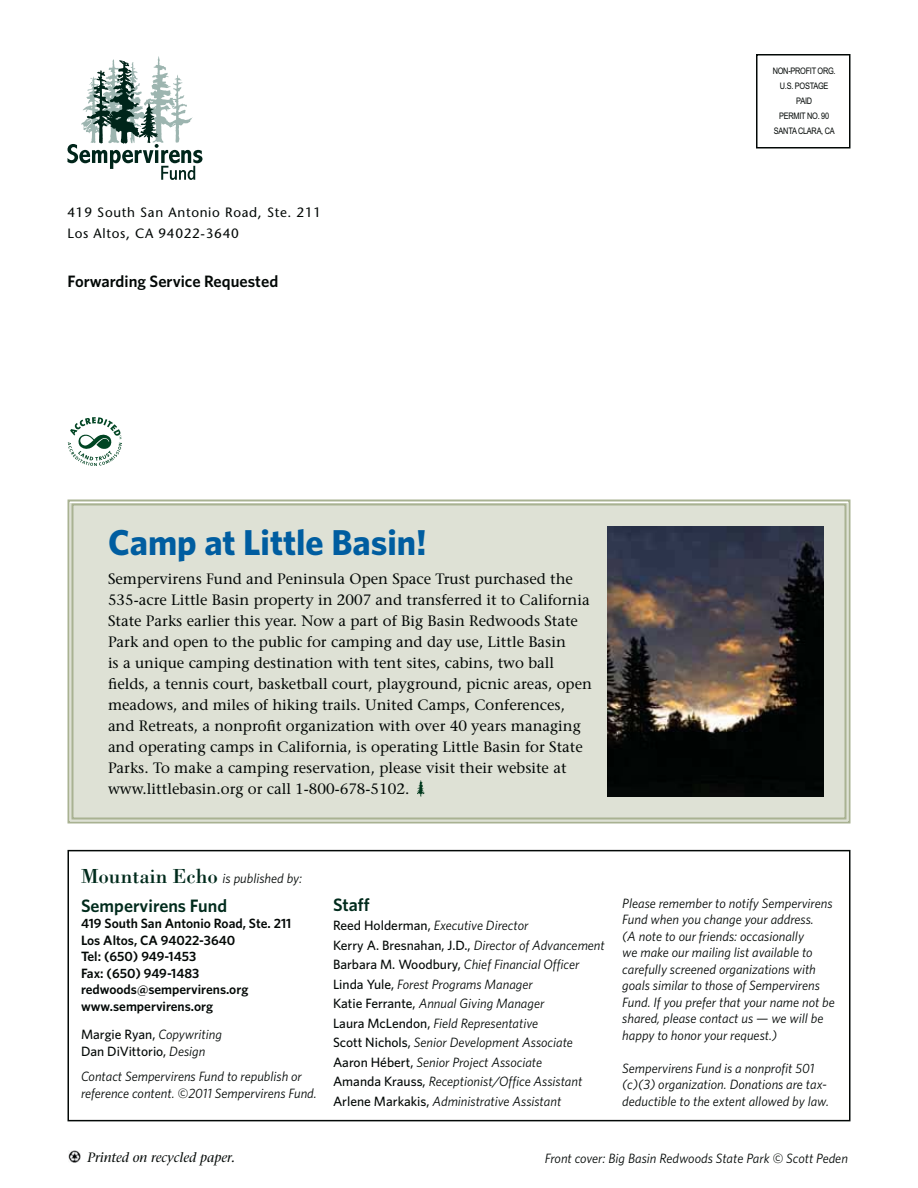
<style>
.page{position:relative;width:918px;height:1188px;background:#fff}
.page>*{position:absolute;margin:0;border:0;box-sizing:border-box;transform-origin:0 0}
.t1{font:700 36px "Whitney";color:#005da0}
.t2{font:600 18px "Whitney";color:#002b1c}
.t3{font:600 16.5px "Whitney";color:#030806}
.t4{font:15px/21px "Stone Serif";color:#030806}
.t5{font:italic 13.5px/16.5px "Whitney";color:#030806}
.t6{font:600 13.5px/16.5px "Whitney";color:#030806}
.t7{font:13.5px/21px "Stone Sans";letter-spacing:.05em;color:#030806}
.t8{font:500 13.5px/16.5px "Whitney";color:#030806}
.t9{font:italic 13.5px "Stone Serif";color:#030806}
.t10{font:9px/15px "Arial Narrow";letter-spacing:-.03em;color:#030806;text-align:center}
.s1{font-family:"Bodoni";font-style:normal;font-size:21px;color:#002b1c}
.s2{font-weight:400;font-style:italic}
.s3{font-weight:500;font-style:normal}
</style>
<div class="page">
<div style="left:68px;top:850px;width:783px;height:271px;border:2px solid #030806"></div>
<svg style="left:67px;top:499px;width:784px;height:325px;background:#dbded2"></svg>
<svg style="left:68px;top:417px;width:54px;height:49px"></svg>
<svg style="left:68px;top:1151px;width:13px;height:12px"></svg>
<svg style="left:68px;top:56px;width:134px;height:123px"></svg>
<div style="left:756px;top:54px;width:95px;height:94px;border:2px solid #030806"></div>
<img style="left:608px;top:527px;width:216px;height:270px">
<svg style="left:417px;top:780px;width:6px;height:16px"></svg>
<p class="t7" style="left:68px;top:203px;width:255px">419 South San Antonio Road, Ste. 211<br>Los Altos, CA 94022-3640</p>
<p class="t3" style="left:68px;top:275px;width:212px">Forwarding Service Requested</p>
<p class="t10" style="left:773px;top:63px;width:64px">NON-PROFIT ORG.<br>U.S. POSTAGE<br>PAID<br>PERMIT NO. 90<br>SANTA CLARA, CA</p>
<h1 class="t1" style="left:108px;top:529px;width:320px">Camp at Little Basin!</h1>
<p class="t4" style="left:108px;top:570px;width:485px">Sempervirens Fund and Peninsula Open Space Trust purchased the 535-acre Little Basin property in 2007 and transferred it to California State Parks earlier this year. Now a part of Big Basin Redwoods State Park and open to the public for camping and day use, Little Basin<br>is a unique camping destination with tent sites, cabins, two ball fields, a tennis court, basketball court, playground, picnic areas, open meadows, and miles of hiking trails. United Camps, Conferences, and Retreats, a nonprofit organization with over 40 years managing and operating camps in California, is operating Little Basin for State Parks. To make a camping reservation, please visit their website at www.littlebasin.org or call 1-800-678-5102.</p>
<p class="t5" style="left:81px;top:871px;width:223px"><span class="s1">Mountain Echo</span> is published by:</p>
<h2 class="t2" style="left:81px;top:899px;width:148px">Sempervirens Fund</h2>
<p class="t6" style="left:81px;top:916px;width:212px">419 South San Antonio Road, Ste. 211<br>Los Altos, CA 94022-3640<br>Tel: (650) 949-1453<br>Fax: (650) 949-1483 redwoods@sempervirens.org www.sempervirens.org</p>
<p class="t8" style="left:81px;top:1027px;width:142px">Margie Ryan, <span class="s2">Copywriting<br></span>Dan DiVittorio, <span class="s2">Design</span></p>
<p class="t5" style="left:81px;top:1069px;width:237px">Contact Sempervirens Fund to republish or reference content. ©2011 Sempervirens Fund.</p>
<h2 class="t2" style="left:333px;top:898px;width:38px">Staff</h2>
<p class="t5" style="left:333px;top:917px;width:273px;line-height:19.5px"><span class="s3">Reed Holderman,</span> Executive Director<br><span class="s3">Kerry A. Bresnahan, J.D.,</span> Director of Advancement <span class="s3">Barbara M. Woodbury,</span> Chief Financial Officer <span class="s3">Linda Yule,</span> Forest Programs Manager<br><span class="s3">Katie Ferrante,</span> Annual Giving Manager<br><span class="s3">Laura McLendon,</span> Field Representative<br><span class="s3">Scott Nichols,</span> Senior Development Associate <span class="s3">Aaron Hébert,</span> Senior Project Associate<br><span class="s3">Amanda Krauss,</span> Receptionist/Office Assistant <span class="s3">Arlene Markakis,</span> Administrative Assistant</p>
<p class="t5" style="left:622px;top:896px;width:214px">Please remember to notify Sempervirens Fund when you change your address.<br>(A note to our friends: occasionally<br>we make our mailing list available to carefully screened organizations with goals similar to those of Sempervirens Fund. If you prefer that your name not be shared, please contact us — we will be happy to honor your request.)</p>
<p class="t5" style="left:622px;top:1061px;width:208px">Sempervirens Fund is a nonprofit 501 (c)(3) organization. Donations are tax&shy;deductible to the extent allowed by law.</p>
<p class="t9" style="left:87px;top:1152px;width:149px">Printed on recycled paper.</p>
<p class="t5" style="left:545px;top:1151px;width:305px">Front cover: Big Basin Redwoods State Park © Scott Peden</p>
</div>
